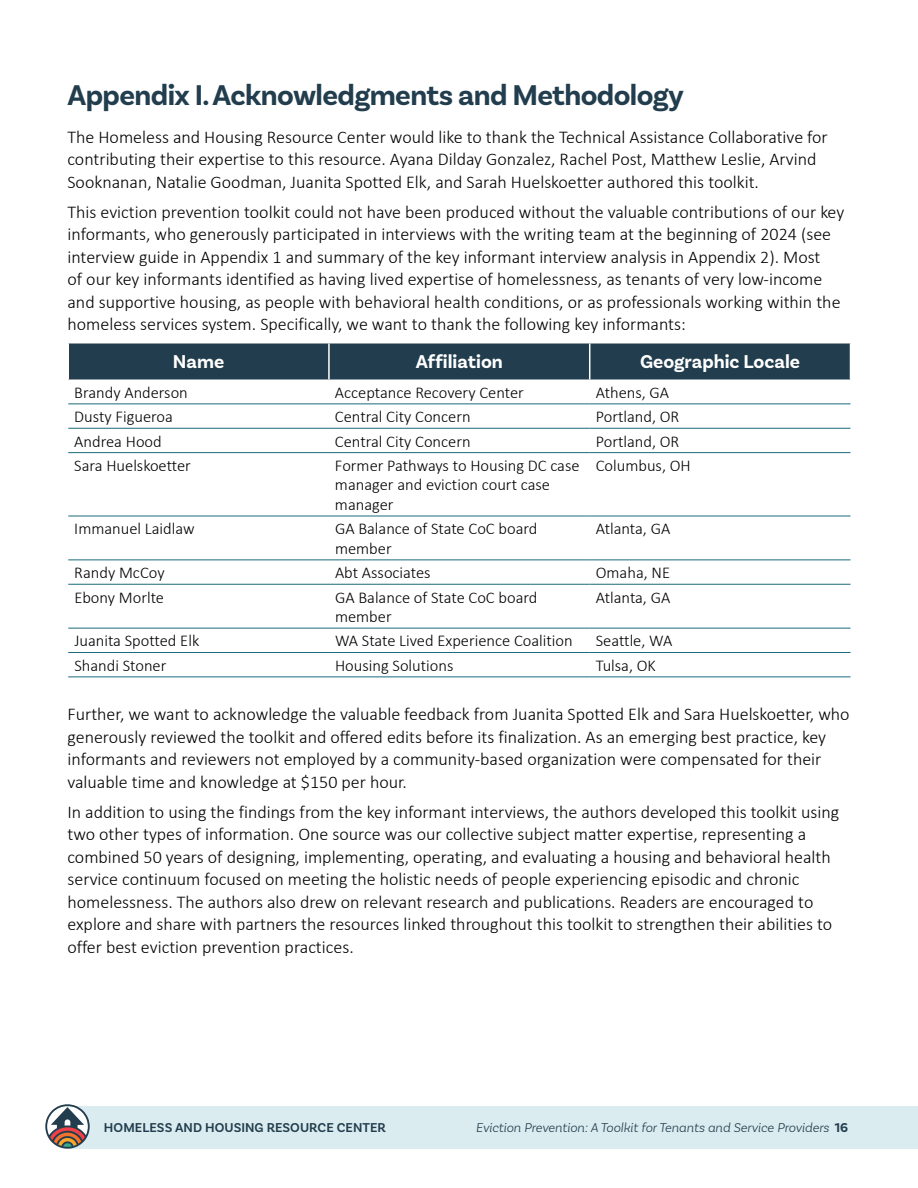
<style>
.page{position:relative;width:918px;height:1188px;background:#fff}
.page>*{position:absolute;margin:0;border:0;box-sizing:border-box;transform-origin:0 0}
.t1{font:700 30px "Basic Sans";letter-spacing:-.02em;color:#223d4d}
.t2{font:700 19.5px "Basic Sans";color:#fff}
.t3{font:300 18px/22.5px "Calibri";color:#000}
.t4{font:300 16.5px/19.5px "Calibri";color:#000}
.t5{font:italic 300 13.5px "Basic Sans";color:#223d4d}
.t6{font:600 13.5px "Basic Sans";letter-spacing:.005em;color:#223d4d}
.s1{font-weight:700;font-style:normal}
</style>
<div class="page">
<div style="left:66px;top:1106px;width:852px;height:43px;background:#daecef"></div>
<svg style="left:45px;top:1104px;width:45px;height:45px"></svg>
<div style="left:69px;top:344px;width:781px;height:36px;background:#223d4d"></div>
<hr style="left:328px;top:344px;width:2px;height:36px;background:#fff">
<hr style="left:589px;top:344px;width:1px;height:36px;background:#fff">
<hr style="left:68px;top:404px;width:261px;height:1px;background:#196a7b">
<hr style="left:329px;top:404px;width:261px;height:1px;background:#196a7b">
<hr style="left:590px;top:404px;width:261px;height:1px;background:#196a7b">
<hr style="left:68px;top:428px;width:261px;height:1px;background:#196a7b">
<hr style="left:329px;top:428px;width:261px;height:1px;background:#196a7b">
<hr style="left:590px;top:428px;width:261px;height:1px;background:#196a7b">
<hr style="left:68px;top:452px;width:261px;height:1px;background:#196a7b">
<hr style="left:329px;top:452px;width:261px;height:1px;background:#196a7b">
<hr style="left:590px;top:452px;width:261px;height:1px;background:#196a7b">
<hr style="left:68px;top:516px;width:261px;height:1px;background:#196a7b">
<hr style="left:329px;top:516px;width:261px;height:1px;background:#196a7b">
<hr style="left:590px;top:516px;width:261px;height:1px;background:#196a7b">
<hr style="left:68px;top:560px;width:261px;height:1px;background:#196a7b">
<hr style="left:329px;top:560px;width:261px;height:1px;background:#196a7b">
<hr style="left:590px;top:560px;width:261px;height:1px;background:#196a7b">
<hr style="left:68px;top:584px;width:261px;height:1px;background:#196a7b">
<hr style="left:329px;top:584px;width:261px;height:1px;background:#196a7b">
<hr style="left:590px;top:584px;width:261px;height:1px;background:#196a7b">
<hr style="left:68px;top:628px;width:261px;height:1px;background:#196a7b">
<hr style="left:329px;top:628px;width:261px;height:1px;background:#196a7b">
<hr style="left:590px;top:628px;width:261px;height:1px;background:#196a7b">
<hr style="left:68px;top:652px;width:261px;height:1px;background:#196a7b">
<hr style="left:329px;top:652px;width:261px;height:1px;background:#196a7b">
<hr style="left:590px;top:652px;width:261px;height:1px;background:#196a7b">
<hr style="left:68px;top:676px;width:261px;height:1px;background:#196a7b">
<hr style="left:329px;top:676px;width:261px;height:1px;background:#196a7b">
<hr style="left:590px;top:676px;width:261px;height:1px;background:#196a7b">
<h2 class="t1" style="left:68px;top:77px;width:618px">Appendix I. Acknowledgments and Methodology</h2>
<p class="t3" style="left:68px;top:125px;width:762px">The Homeless and Housing Resource Center would like to thank the Technical Assistance Collaborative for contributing their expertise to this resource. Ayana Dilday Gonzalez, Rachel Post, Matthew Leslie, Arvind<br>Sooknanan, Natalie Goodman, Juanita Spotted Elk, and Sarah Huelskoetter authored this toolkit.</p>
<p class="t3" style="left:68px;top:200px;width:778px">This eviction prevention toolkit could not have been produced without the valuable contributions of our key informants, who generously participated in interviews with the writing team at the beginning of 2024 (see interview guide in Appendix 1 and summary of the key informant interview analysis in Appendix 2). Most<br>of our key informants identified as having lived expertise of homelessness, as tenants of very low-income and supportive housing, as people with behavioral health conditions, or as professionals working within the homeless services system. Specifically, we want to thank the following key informants:</p>
<p class="t2" style="left:173px;top:349px;width:53px">Name</p>
<p class="t2" style="left:416px;top:349px;width:89px">Affiliation</p>
<p class="t2" style="left:640px;top:349px;width:162px">Geographic Locale</p>
<p class="t4" style="left:74px;top:382px;width:115px">Brandy Anderson</p>
<p class="t4" style="left:335px;top:382px;width:190px">Acceptance Recovery Center</p>
<p class="t4" style="left:596px;top:382px;width:75px">Athens, GA</p>
<p class="t4" style="left:74px;top:407px;width:100px">Dusty Figueroa</p>
<p class="t4" style="left:335px;top:407px;width:137px">Central City Concern</p>
<p class="t4" style="left:596px;top:407px;width:85px">Portland, OR</p>
<p class="t4" style="left:74px;top:431px;width:89px">Andrea Hood</p>
<p class="t4" style="left:335px;top:431px;width:137px">Central City Concern</p>
<p class="t4" style="left:596px;top:431px;width:85px">Portland, OR</p>
<p class="t4" style="left:74px;top:456px;width:118px">Sara Huelskoetter</p>
<p class="t4" style="left:335px;top:456px;width:246px">Former Pathways to Housing DC case manager and eviction court case manager</p>
<p class="t4" style="left:596px;top:456px;width:97px">Columbus, OH</p>
<p class="t4" style="left:74px;top:519px;width:122px">Immanuel Laidlaw</p>
<p class="t4" style="left:335px;top:519px;width:204px">GA Balance of State CoC board member</p>
<p class="t4" style="left:596px;top:519px;width:76px">Atlanta, GA</p>
<p class="t4" style="left:74px;top:563px;width:92px">Randy McCoy</p>
<p class="t4" style="left:335px;top:563px;width:97px">Abt Associates</p>
<p class="t4" style="left:596px;top:563px;width:76px">Omaha, NE</p>
<p class="t4" style="left:74px;top:587px;width:91px">Ebony Morlte</p>
<p class="t4" style="left:335px;top:587px;width:204px">GA Balance of State CoC board member</p>
<p class="t4" style="left:596px;top:587px;width:76px">Atlanta, GA</p>
<p class="t4" style="left:74px;top:631px;width:126px">Juanita Spotted Elk</p>
<p class="t4" style="left:335px;top:631px;width:239px">WA State Lived Experience Coalition</p>
<p class="t4" style="left:596px;top:631px;width:78px">Seattle, WA</p>
<p class="t4" style="left:74px;top:655px;width:94px">Shandi Stoner</p>
<p class="t4" style="left:335px;top:655px;width:120px">Housing Solutions</p>
<p class="t4" style="left:596px;top:655px;width:62px">Tulsa, OK</p>
<p class="t3" style="left:68px;top:703px;width:784px">Further, we want to acknowledge the valuable feedback from Juanita Spotted Elk and Sara Huelskoetter, who generously reviewed the toolkit and offered edits before its finalization. As an emerging best practice, key informants and reviewers not employed by a community-based organization were compensated for their valuable time and knowledge at $150 per hour.</p>
<p class="t3" style="left:68px;top:800px;width:773px">In addition to using the findings from the key informant interviews, the authors developed this toolkit using two other types of information. One source was our collective subject matter expertise, representing a combined 50 years of designing, implementing, operating, and evaluating a housing and behavioral health service continuum focused on meeting the holistic needs of people experiencing episodic and chronic homelessness. The authors also drew on relevant research and publications. Readers are encouraged to explore and share with partners the resources linked throughout this toolkit to strengthen their abilities to offer best eviction prevention practices.</p>
<p class="t6" style="left:104px;top:1119px;width:283px">HOMELESS AND HOUSING RESOURCE CENTER</p>
<p class="t5" style="left:476px;top:1119px;width:374px">Eviction Prevention: A Toolkit for Tenants and Service Providers <span class="s1">16</span></p>
</div>
